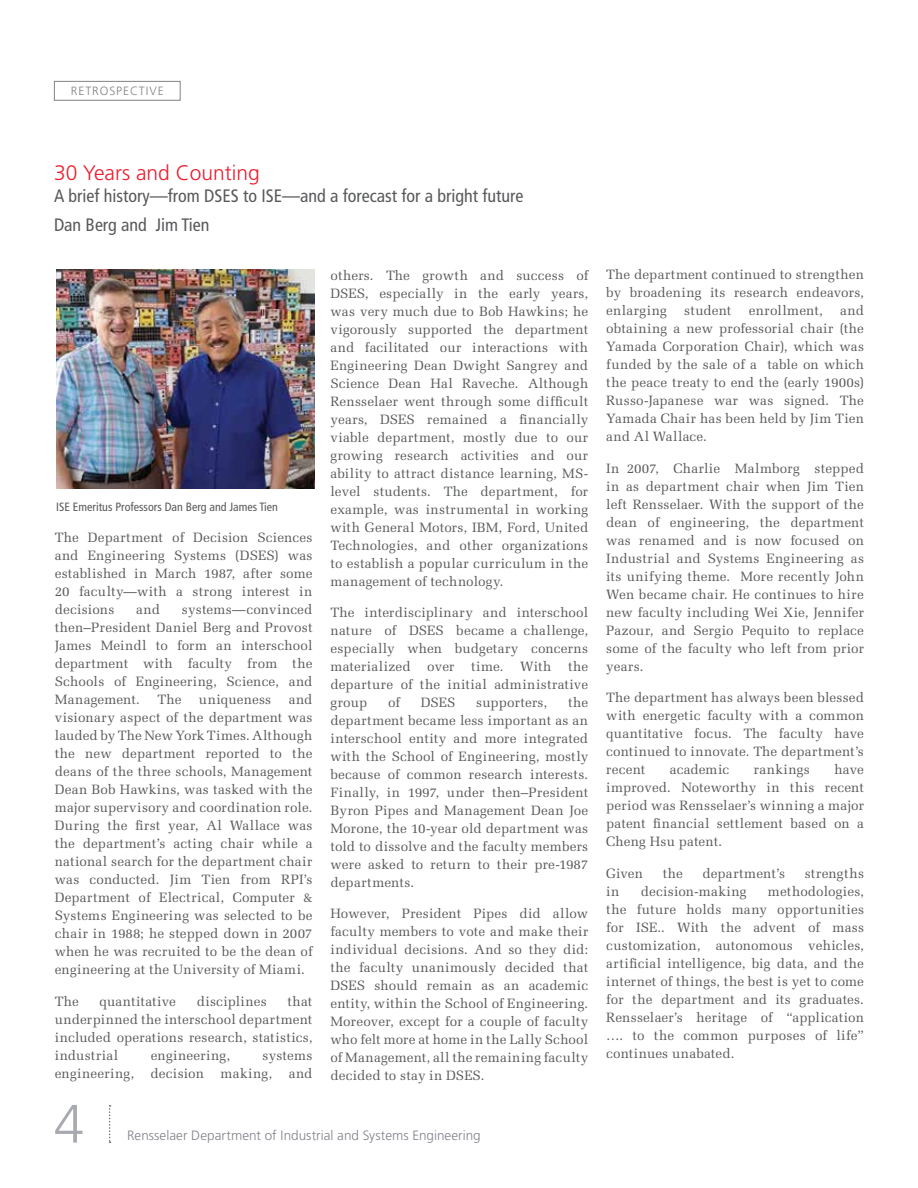
<style>
.page{position:relative;width:918px;height:1188px;background:#fff}
.page>*{position:absolute;margin:0;border:0;box-sizing:border-box;transform-origin:0 0}
.t1{font:300 54px "Frutiger LT Std";color:#a9aaaf}
.t2{font:300 21px "Frutiger LT Std";color:#ed1b2d}
.t3{font:condensed 18px/29.2px "Frutiger LT Std";color:#58595b}
.t4{font:13.5px/18px "Melior LT Std";letter-spacing:.015em;color:#58595b;text-align:justify}
.t5{font:300 13.5px "Frutiger LT Std";letter-spacing:.005em;color:#81838a}
.t6{font:13.5px "Melior LT Std";letter-spacing:.035em;color:#58595b}
.t7{font:condensed 12px "Frutiger LT Std";color:#58595b}
.t8{font:300 12px "Frutiger LT Std";letter-spacing:.075em;color:#808285}
</style>
<div class="page">
<div style="left:54px;top:81px;width:127px;height:20px;border:1px solid #808285"></div>
<img style="left:56px;top:270px;width:259px;height:219px">
<svg style="left:109px;top:1105px;width:2px;height:38px"></svg>
<p class="t8" style="left:71px;top:84px;width:94px">RETROSPECTIVE</p>
<h2 class="t2" style="left:54px;top:161px;width:207px">30 Years and Counting</h2>
<h3 class="t3" style="left:54px;top:181px;width:471px">A brief history—from DSES to ISE—and a forecast for a bright future<br>Dan Berg and Jim Tien</h3>
<p class="t7" style="left:56px;top:500px;width:223px">ISE Emeritus Professors Dan Berg and James Tien</p>
<p class="t4" style="left:55px;top:529px;width:259px">The Department of Decision Sciences and Engineering Systems (DSES) was established in March 1987, after some 20 faculty—with a strong interest in decisions</p>
<p class="t4" style="left:55px;top:601px;width:259px;text-indent:127px">systems—convinced then–President Daniel Berg and Provost James Meindl to form an interschool department with faculty from the Schools of Engineering, Science, and Management.</p>
<p class="t4" style="left:136px;top:601px;width:25px">and</p>
<p class="t4" style="left:55px;top:691px;width:259px;text-indent:234px">and visionary aspect of the department was lauded by The New York Times. Although the new department reported to the deans of the three schools, Management Dean Bob Hawkins, was tasked with the major supervisory and coordination role.<br>During the first year, Al Wallace was the department’s acting chair while a national search for the department chair was conducted. Jim Tien from RPI’s Department of Electrical, Computer &amp; Systems Engineering was selected to be chair in 1988; he stepped down in 2007 when he was recruited to be the dean of engineering at the University of Miami.</p>
<p class="t4" style="left:55px;top:992px;width:26px">The</p>
<p class="t4" style="left:99px;top:992px;width:78px">quantitative</p>
<p class="t4" style="left:197px;top:992px;width:72px">disciplines</p>
<p class="t4" style="left:157px;top:691px;width:26px">The</p>
<p class="t4" style="left:199px;top:691px;width:74px">uniqueness</p>
<p class="t4" style="left:55px;top:992px;width:259px;text-indent:233px">that underpinned the interschool department included operations research, statistics, industrial</p>
<p class="t4" style="left:151px;top:1046px;width:81px">engineering,</p>
<p class="t4" style="left:55px;top:1046px;width:259px;text-align:right">systems<br>engineering, decision making, and</p>
<p class="t4" style="left:331px;top:266px;width:259px">others. The growth and success of DSES, especially in the early years, was very much due to Bob Hawkins; he vigorously supported the department and facilitated our interactions with Engineering Dean Dwight Sangrey and Science Dean Hal Raveche. Although Rensselaer went through some difficult years, DSES remained a financially viable department, mostly due to our growing research activities and our ability to attract distance learning, MS&shy;level students. The department, for example, was instrumental in working with General Motors, IBM, Ford, United Technologies, and other organizations to establish a popular curriculum in the management of technology.</p>
<p class="t4" style="left:331px;top:603px;width:259px">The interdisciplinary and interschool nature of DSES became a challenge, especially when budgetary concerns materialized over time. With the departure of the initial administrative group</p>
<p class="t4" style="left:331px;top:693px;width:259px;text-indent:238px">the department became less important as an interschool entity and more integrated with the School of Engineering, mostly because of common research interests.<br>Finally, in 1997, under then–President Byron Pipes and Management Dean Joe Morone, the 10-year old department was told to dissolve and the faculty members were asked to return to their pre-1987 departments.</p>
<p class="t4" style="left:331px;top:905px;width:259px">However, President Pipes did allow faculty members to vote and make their individual decisions. And so they did: the faculty unanimously decided that DSES should remain as an academic entity, within the School of Engineering.<br>Moreover, except for a couple of faculty who felt more at home in the Lally School of Management, all the remaining faculty decided to stay in DSES.</p>
<p class="t4" style="left:388px;top:693px;width:13px">of</p>
<p class="t4" style="left:421px;top:693px;width:36px">DSES</p>
<p class="t4" style="left:476px;top:693px;width:73px">supporters,</p>
<h1 class="t1" style="left:54px;top:1093px;width:32px">4</h1>
<p class="t5" style="left:127px;top:1128px;width:355px">Rensselaer Department of Industrial and Systems Engineering</p>
<p class="t4" style="left:606px;top:266px;width:259px">The department continued to strengthen by broadening its research endeavors, enlarging</p>
<p class="t4" style="left:606px;top:302px;width:259px;text-indent:234px">and obtaining a new professorial chair (the Yamada Corporation Chair), which was funded by the sale of a table on which the peace treaty to end the (early 1900s)<br>Russo-Japanese war was signed. The Yamada Chair has been held by Jim Tien and Al Wallace.</p>
<p class="t4" style="left:606px;top:459px;width:259px">In 2007, Charlie Malmborg stepped in as department chair when Jim Tien left Rensselaer. With the support of the dean of engineering, the department was renamed and is now focused on Industrial and Systems Engineering as its unifying theme. More recently John Wen became chair. He continues to hire new faculty including Wei Xie, Jennifer Pazour, and Sergio Pequito to replace some of the faculty who left from prior years.</p>
<p class="t4" style="left:606px;top:689px;width:259px">The department has always been blessed with energetic faculty with a common quantitative focus. The faculty have continued to innovate. The department’s recent</p>
<p class="t4" style="left:684px;top:302px;width:49px">student</p>
<p class="t4" style="left:749px;top:302px;width:76px">enrollment,</p>
<p class="t4" style="left:606px;top:761px;width:259px;text-indent:228px">have improved. Noteworthy in this recent period was Rensselaer’s winning a major patent financial settlement based on a Cheng Hsu patent.</p>
<p class="t4" style="left:606px;top:864px;width:38px">Given</p>
<p class="t4" style="left:663px;top:864px;width:22px">the</p>
<p class="t4" style="left:702px;top:864px;width:84px">department’s</p>
<p class="t4" style="left:805px;top:864px;width:61px">strengths</p>
<p class="t4" style="left:606px;top:882px;width:15px">in</p>
<p class="t4" style="left:641px;top:882px;width:107px">decision-making</p>
<p class="t4" style="left:670px;top:761px;width:61px">academic</p>
<p class="t6" style="left:754px;top:762px;width:58px">rankings</p>
<p class="t4" style="left:606px;top:882px;width:259px;text-indent:162px">methodologies, the future holds many opportunities for ISE.. With the advent of mass customization, autonomous vehicles, artificial intelligence, big data, and the internet of things, the best is yet to come for the department and its graduates.<br>Rensselaer’s heritage of “application …. to the common purposes of life” continues unabated.</p>
</div>
